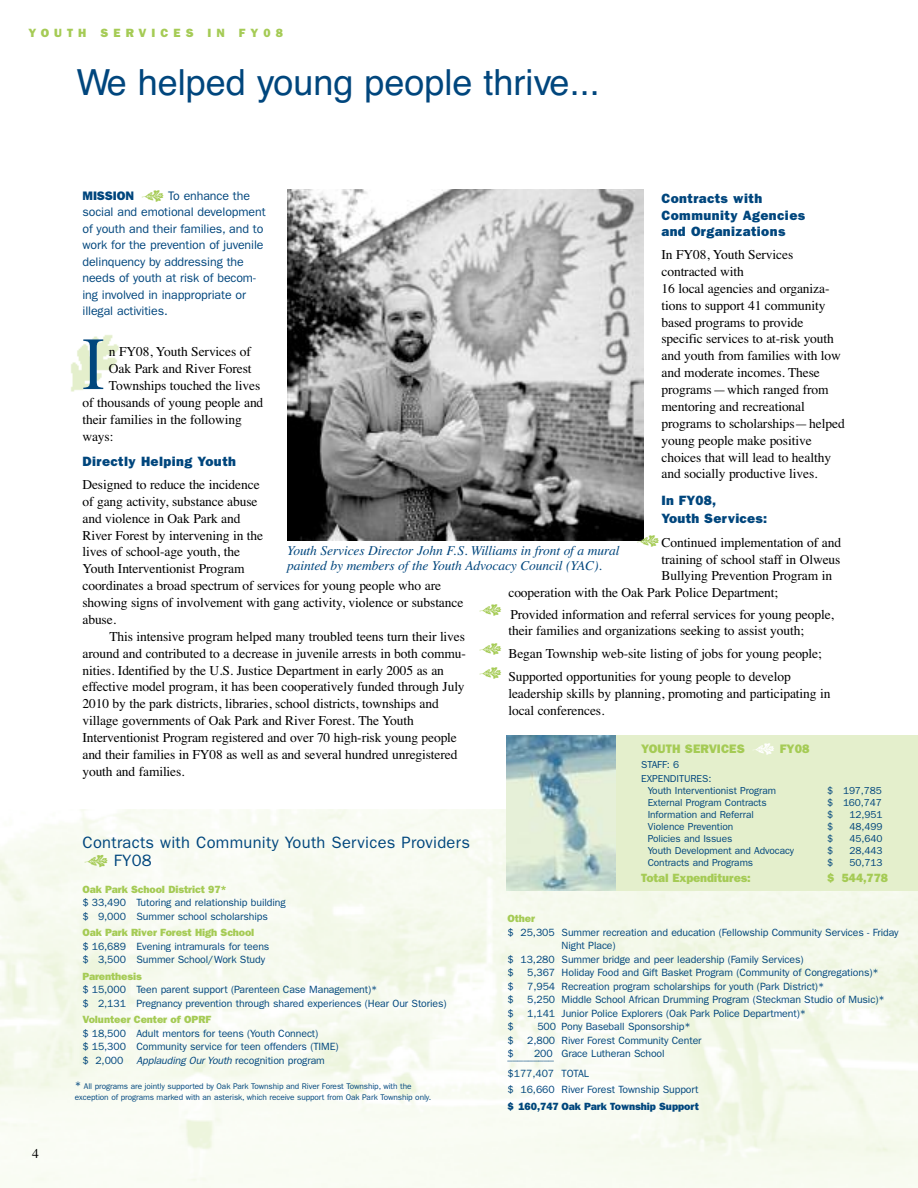
<style>
.page{position:relative;width:918px;height:1188px;background:#fff}
.page>*{position:absolute;margin:0;border:0;box-sizing:border-box;transform-origin:0 0}
.t1{font:75px "Times";color:#00467d;scale:.9 1}
.t2{font:36px "Helvetica";color:#00467d}
.t3{font:16.5px "Franklin Gothic";letter-spacing:.02em;color:#00467d}
.t4{font:13.5px/16.8px "Times";letter-spacing:-.01em;color:#000}
.t5{font:italic 13.5px/15px "Times";letter-spacing:-.01em;color:#00467d}
.t6{font:800 13.5px/16.5px "Franklin Gothic";letter-spacing:.03em;color:#00467d}
.t7{font:12.3px/16.5px "Franklin Gothic";letter-spacing:-.01em;color:#00467d}
.t8{font:800 12.3px "Franklin Gothic";letter-spacing:.005em;color:#a5cb55}
.t9{font:800 12.3px "Franklin Gothic";letter-spacing:-.01em;color:#00467d}
.t10{font:800 12px "Franklin Gothic";letter-spacing:-.01em;color:#a5cb55}
.t11{font:800 12px "Franklin Gothic";letter-spacing:.42em;color:#a5cb55}
.t12{font:10.5px/13.5px "Franklin Gothic";letter-spacing:-.01em;color:#00467d}
.t13{font:800 10.5px "Franklin Gothic";letter-spacing:-.01em;color:#a5cb55}
.t14{font:800 10.5px "Franklin Gothic";letter-spacing:-.01em;color:#00467d}
.t15{font:10.2px/13.5px "Franklin Gothic";letter-spacing:-.01em;color:#00467d}
.t16{font:8.25px/10.5px "Franklin Gothic";letter-spacing:-.01em;color:#00467d}
.s1{font-style:italic}
.s2{font-size:10.8px}
</style>
<div class="page">
<img style="left:71px;top:335px;width:48px;height:57px">
<img style="left:506px;top:736px;width:110px;height:155px">
<img style="left:287px;top:189px;width:356px;height:351px">
<div style="left:616px;top:736px;width:302px;height:155px;background:#e4efcc"></div>
<svg style="left:637px;top:531px;width:7px;height:10px"></svg>
<svg style="left:84px;top:850px;width:26px;height:24px"></svg>
<p class="t11" style="left:28px;top:28px;width:256px">YOUTH SERVICES IN FY08</p>
<h2 class="t2" style="left:76px;top:62px;width:525px">We helped young people thrive...</h2>
<p class="t4" style="left:32px;top:1145px;width:8px">4</p>
<p class="t9" style="left:82px;top:191px;width:53px">MISSION</p>
<p class="t7" style="left:82px;top:188px;width:185px;text-indent:86px">To enhance the social and emotional development of youth and their families, and to work for the prevention of juvenile delinquency by addressing the needs of youth at risk of becom&shy;ing involved in inappropriate or illegal activities.</p>
<p class="t4" style="left:109px;top:343px;width:144px">n FY08, Youth Services of</p>
<p class="t4" style="left:109px;top:360px;width:144px">Oak Park and River Forest</p>
<p class="t4" style="left:109px;top:377px;width:153px">Townships touched the lives</p>
<p class="t4" style="left:82px;top:394px;width:182px">of thousands of young people and</p>
<p class="t4" style="left:82px;top:411px;width:161px">their families in the following</p>
<p class="t4" style="left:82px;top:427px;width:33px">ways:</p>
<p class="t6" style="left:82px;top:454px;width:155px">Directly Helping Youth</p>
<p class="t4" style="left:82px;top:476px;width:382px">Designed to reduce the incidence<br>of gang activity, substance abuse<br>and violence in Oak Park and<br>River Forest by intervening in the<br>lives of school-age youth, the<br>Youth Interventionist Program<br>coordinates a broad spectrum of services for young people who are showing signs of involvement with gang activity, violence or substance abuse.</p>
<p class="t4" style="left:82px;top:628px;width:385px;text-indent:27px">This intensive program helped many troubled teens turn their lives around and contributed to a decrease in juvenile arrests in both commu&shy;nities. Identified by the U.S. Justice Department in early 2005 as an effective model program, it has been cooperatively funded through July 2010 by the park districts, libraries, school districts, townships and village governments of Oak Park and River Forest. The Youth Interventionist Program registered and over 70 high-risk young people and their families in FY08 as well as and several hundred unregistered youth and families.</p>
<p class="t6" style="left:661px;top:191px;width:145px">Contracts with<br>Community Agencies and Organizations</p>
<p class="t4" style="left:661px;top:246px;width:185px">In FY08, Youth Services contracted with<br>16 local agencies and organiza&shy;tions to support 41 community based programs to provide specific services to at-risk youth and youth from families with low and moderate incomes. These programs—which ranged from mentoring and recreational programs to scholarships—helped young people make positive choices that will lead to healthy and socially productive lives.</p>
<p class="t6" style="left:661px;top:493px;width:107px;line-height:18px">In FY08,<br>Youth Services:</p>
<p class="t4" style="left:661px;top:534px;width:181px">Continued implementation of and</p>
<p class="t4" style="left:661px;top:551px;width:180px">training of school staff in Olweus</p>
<p class="t4" style="left:661px;top:567px;width:172px">Bullying Prevention Program in</p>
<p class="t4" style="left:508px;top:584px;width:271px">cooperation with the Oak Park Police Department;</p>
<p class="t4" style="left:508px;top:606px;width:327px">Provided information and referral services for young people, their families and organizations seeking to assist youth;</p>
<p class="t4" style="left:508px;top:642px;width:315px;line-height:22.8px">Began Township web-site listing of jobs for young people;<br>Supported opportunities for young people to develop</p>
<p class="t4" style="left:508px;top:685px;width:324px">leadership skills by planning, promoting and participating in local conferences.</p>
<h1 class="t1" style="left:82px;top:319px;width:26px">I</h1>
<p class="t5" style="left:287px;top:543px;width:334px">Youth Services Director John F.S. Williams in front of a mural painted by members of the Youth Advocacy Council (YAC).</p>
<p class="t8" style="left:641px;top:745px;width:105px">YOUTH SERVICES</p>
<p class="t8" style="left:780px;top:745px;width:31px">FY08</p>
<p class="t15" style="left:641px;top:759px;width:72px">STAFF: 6<br>EXPENDITURES:</p>
<p class="t15" style="left:648px;top:784px;width:130px">Youth Interventionist Program</p>
<p class="t15" style="left:827px;top:784px;width:56px">$ 197,785</p>
<p class="t15" style="left:648px;top:796px;width:120px">External Program Contracts</p>
<p class="t15" style="left:827px;top:796px;width:56px">$ 160,747</p>
<p class="t15" style="left:648px;top:808px;width:108px">Information and Referral</p>
<p class="t15" style="left:827px;top:808px;width:8px">$</p>
<p class="t15" style="left:849px;top:808px;width:34px">12,951</p>
<p class="t15" style="left:648px;top:820px;width:87px">Violence Prevention</p>
<p class="t15" style="left:827px;top:820px;width:8px">$</p>
<p class="t15" style="left:849px;top:820px;width:34px">48,499</p>
<p class="t15" style="left:648px;top:832px;width:86px">Policies and Issues</p>
<p class="t15" style="left:827px;top:832px;width:8px">$</p>
<p class="t15" style="left:849px;top:832px;width:34px">45,640</p>
<p class="t15" style="left:648px;top:844px;width:148px">Youth Development and Advocacy</p>
<p class="t15" style="left:827px;top:844px;width:8px">$</p>
<p class="t15" style="left:849px;top:844px;width:34px">28,443</p>
<p class="t15" style="left:648px;top:856px;width:107px">Contracts and Programs</p>
<p class="t15" style="left:827px;top:856px;width:8px">$</p>
<p class="t15" style="left:849px;top:856px;width:34px">50,713</p>
<p class="t10" style="left:641px;top:874px;width:111px">Total Expenditures:</p>
<p class="t10" style="left:827px;top:874px;width:62px">$ 544,778</p>
<p class="t3" style="left:82px;top:837px;width:389px">Contracts with Community Youth Services Providers</p>
<p class="t3" style="left:114px;top:855px;width:39px">FY08</p>
<p class="t13" style="left:82px;top:886px;width:146px">Oak Park School District 97*</p>
<p class="t12" style="left:82px;top:897px;width:205px">$ 33,490 Tutoring and relationship building $ 9,000 Summer school scholarships</p>
<p class="t13" style="left:82px;top:929px;width:173px">Oak Park River Forest High School</p>
<p class="t12" style="left:82px;top:940px;width:188px">$ 16,689 Evening intramurals for teens $ 3,500 Summer School/Work Study</p>
<p class="t13" style="left:82px;top:973px;width:61px">Parenthesis</p>
<p class="t12" style="left:82px;top:984px;width:366px">$ 15,000 Teen parent support (Parenteen Case Management)*<br>$ 2,131 Pregnancy prevention through shared experiences (Hear Our Stories)</p>
<p class="t13" style="left:82px;top:1016px;width:130px">Volunteer Center of OPRF</p>
<p class="t12" style="left:82px;top:1027px;width:258px">$ 18,500 Adult mentors for teens (Youth Connect)<br>$ 15,300 Community service for teen offenders (TIME) $ 2,000 <span class="s1">Applauding Our Youth</span> recognition program</p>
<p class="t13" style="left:508px;top:915px;width:29px">Other</p>
<p class="t12" style="left:508px;top:926px;width:392px">$ 25,305 Summer recreation and education (Fellowship Community Services - Friday</p>
<p class="t12" style="left:562px;top:940px;width:56px">Night Place)</p>
<p class="t12" style="left:508px;top:953px;width:298px">$ 13,280 Summer bridge and peer leadership (Family Services)</p>
<p class="t12" style="left:508px;top:967px;width:8px">$</p>
<p class="t12" style="left:527px;top:967px;width:353px">5,367 Holiday Food and Gift Basket Program (Community of Congregations)*</p>
<p class="t12" style="left:508px;top:980px;width:8px">$</p>
<p class="t12" style="left:527px;top:980px;width:299px">7,954 Recreation program scholarships for youth (Park District)*</p>
<p class="t12" style="left:508px;top:994px;width:8px">$</p>
<p class="t12" style="left:527px;top:994px;width:359px">5,250 Middle School African Drumming Program (Steckman Studio of Music)*</p>
<p class="t12" style="left:508px;top:1007px;width:8px">$</p>
<p class="t12" style="left:527px;top:1007px;width:280px">1,141 Junior Police Explorers (Oak Park Police Department)*</p>
<p class="t12" style="left:508px;top:1021px;width:8px">$</p>
<p class="t12" style="left:537px;top:1021px;width:155px">500 Pony Baseball Sponsorship*</p>
<p class="t12" style="left:508px;top:1034px;width:8px">$</p>
<p class="t12" style="left:527px;top:1034px;width:176px">2,800 River Forest Community Center</p>
<p class="t12" style="left:508px;top:1048px;width:8px">$</p>
<p class="t12" style="left:534px;top:1048px;width:132px">200 Grace Lutheran School</p>
<p class="t12" style="left:508px;top:1049px;width:193px;line-height:16.5px">_________<br>$177,407 TOTAL<br>$ 16,660 River Forest Township Support</p>
<p class="t14" style="left:508px;top:1102px;width:193px">$ 160,747 Oak Park Township Support</p>
<p class="t16" style="left:75px;top:1082px;width:358px"><span class="s2">*</span> All programs are jointly supported by Oak Park Township and River Forest Township, with the exception of programs marked with an asterisk, which receive support from Oak Park Township only.</p>
</div>
